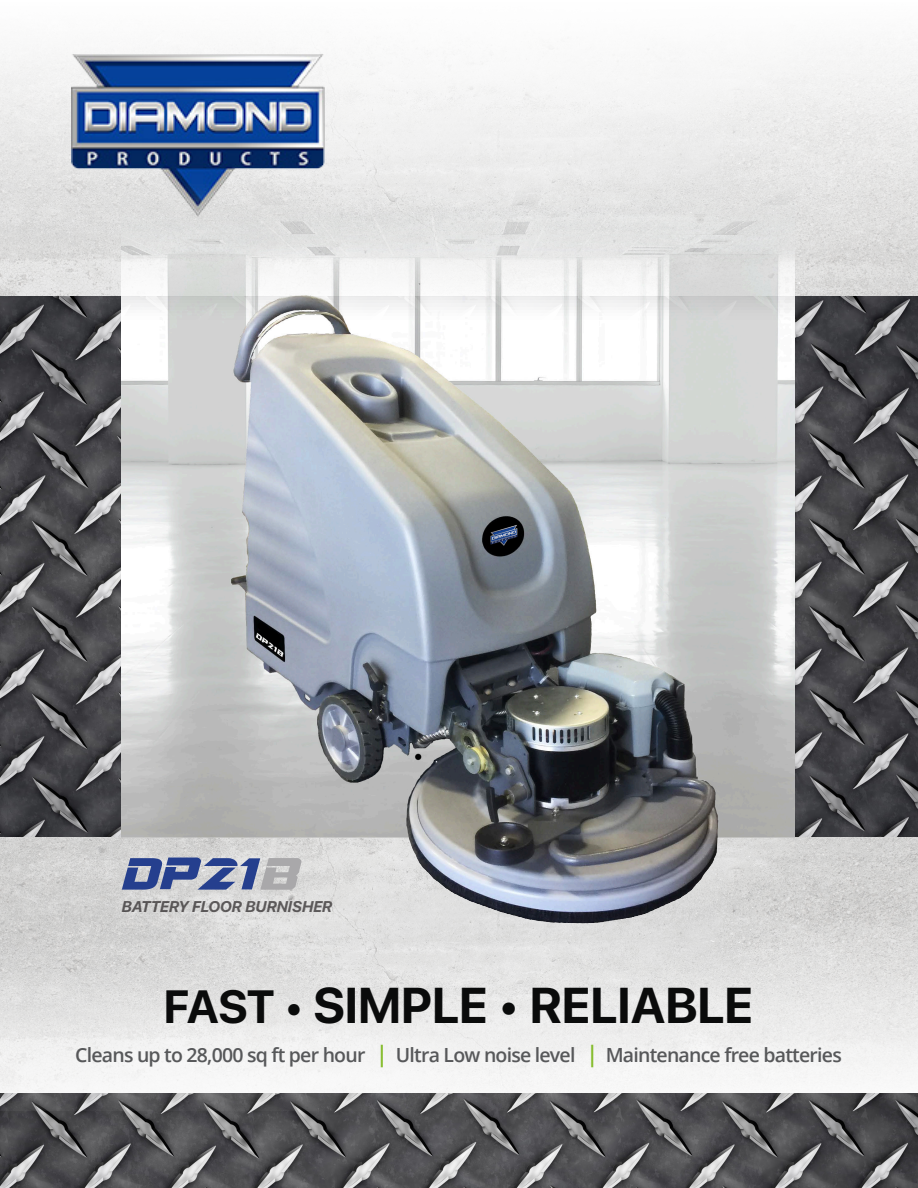
<style>
.page{position:relative;width:918px;height:1188px;background:#fff}
.page>*{position:absolute;margin:0;border:0;box-sizing:border-box;transform-origin:0 0}
.t1{font:700 49.95px "SF Pro Display";color:#0a0b0b}
.t2{font:600 19.5px "Open Sans";letter-spacing:-.04em;color:#57585a}
.t3{font:italic 700 15.45px "SF Pro Display";color:#231f20}
.s1{font-size:46.35px}
.s2{font-size:22.5px;color:#82bb27}
</style>
<div class="page">
<img style="left:0;top:44px;width:918px;height:1049px">
<svg style="left:0;top:296px;width:918px;height:541px;background:#505053"></svg>
<img style="left:0;top:1093px;width:918px;height:95px">
<img style="left:71px;top:54px;width:254px;height:164px">
<img style="left:122px;top:184px;width:673px;height:821px">
<svg style="left:122px;top:858px;width:180px;height:32px;background:#818daf"></svg>
<p class="t3" style="left:122px;top:898px;width:212px">BATTERY FLOOR BURNISHER</p>
<p class="t1" style="left:164px;top:976px;width:591px"><span class="s1">FAST •</span> SIMPLE • RELIABLE</p>
<p class="t2" style="left:75px;top:1042px;width:768px">Cleans up to 28,000 sq ft per hour <span class="s2">|</span> Ultra Low noise level <span class="s2">|</span> Maintenance free batteries</p>
</div>
